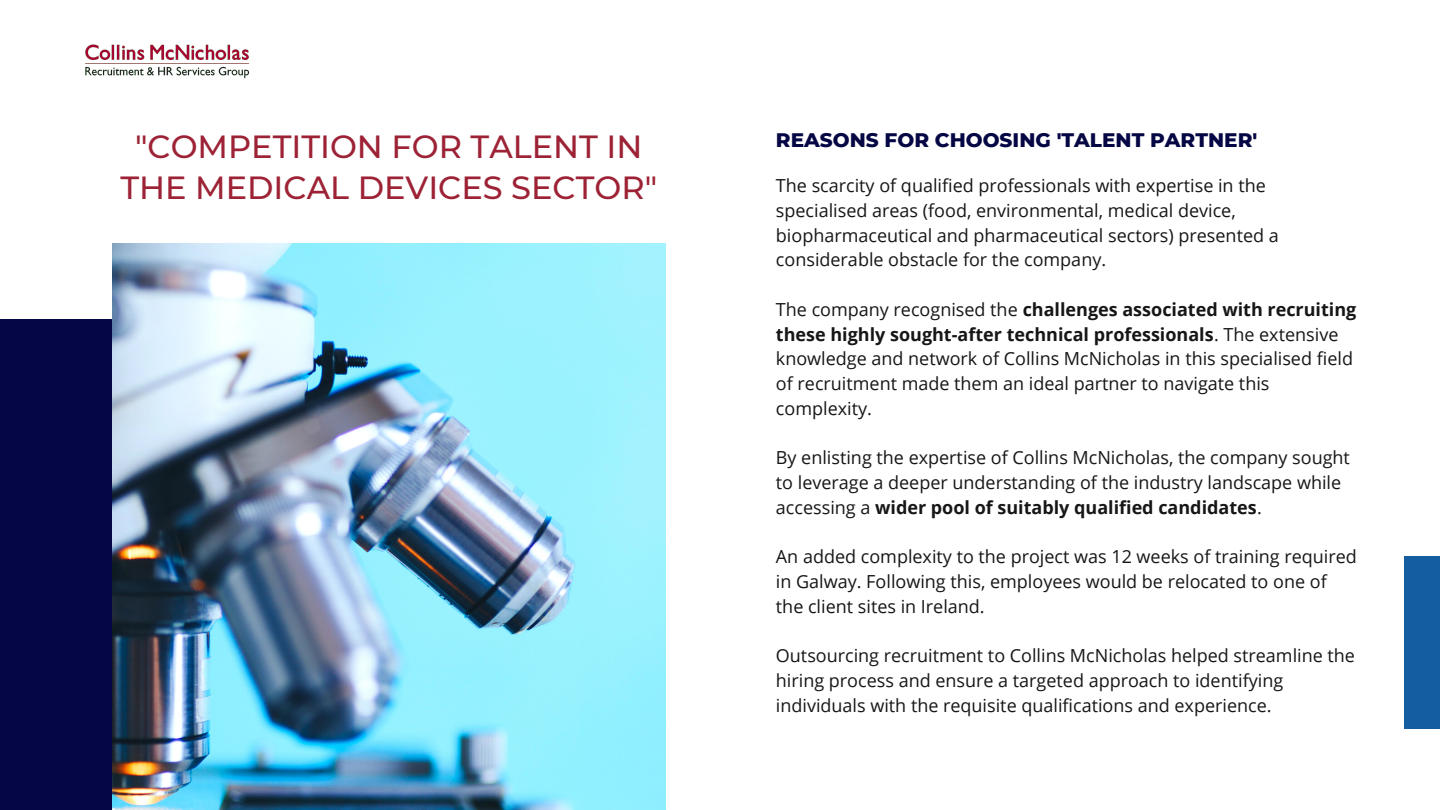
<style>
.page{position:relative;width:1440px;height:810px;background:#fff}
.page>*{position:absolute;margin:0;border:0;box-sizing:border-box;transform-origin:0 0}
.t1{font:500 32px/40.5px "Montserrat";color:#9d2235;text-align:center}
.t2{font:800 20px "Montserrat";color:#050644}
.t3{font:18px/24.8px "Open Sans";color:#171616}
.s1{font-weight:700}
</style>
<div class="page">
<div style="left:1404px;top:556px;width:36px;height:173px;background:#145da0"></div>
<div style="left:0;top:320px;width:363px;height:490px;background:#050644"></div>
<img style="left:85px;top:44px;width:165px;height:35px">
<img style="left:112px;top:244px;width:553px;height:566px">
<p class="t1" style="left:120px;top:127px;width:538px">"COMPETITION FOR TALENT IN<br>THE MEDICAL DEVICES SECTOR"</p>
<p class="t2" style="left:776px;top:127px;width:483px">REASONS FOR CHOOSING 'TALENT PARTNER'</p>
<p class="t3" style="left:776px;top:173px;width:504px">The scarcity of qualified professionals with expertise in the specialised areas (food, environmental, medical device, biopharmaceutical and pharmaceutical sectors) presented a considerable obstacle for the company.</p>
<p class="t3" style="left:776px;top:297px;width:582px">The company recognised the <span class="s1">challenges associated with recruiting these highly sought-after technical professionals</span>. The extensive knowledge and network of Collins McNicholas in this specialised field of recruitment made them an ideal partner to navigate this complexity.</p>
<p class="t3" style="left:776px;top:445px;width:576px">By enlisting the expertise of Collins McNicholas, the company sought to leverage a deeper understanding of the industry landscape while accessing a <span class="s1">wider pool of suitably qualified candidates</span>.</p>
<p class="t3" style="left:776px;top:544px;width:583px">An added complexity to the project was 12 weeks of training required in Galway. Following this, employees would be relocated to one of the client sites in Ireland.</p>
<p class="t3" style="left:776px;top:643px;width:581px">Outsourcing recruitment to Collins McNicholas helped streamline the hiring process and ensure a targeted approach to identifying individuals with the requisite qualifications and experience.</p>
</div>
